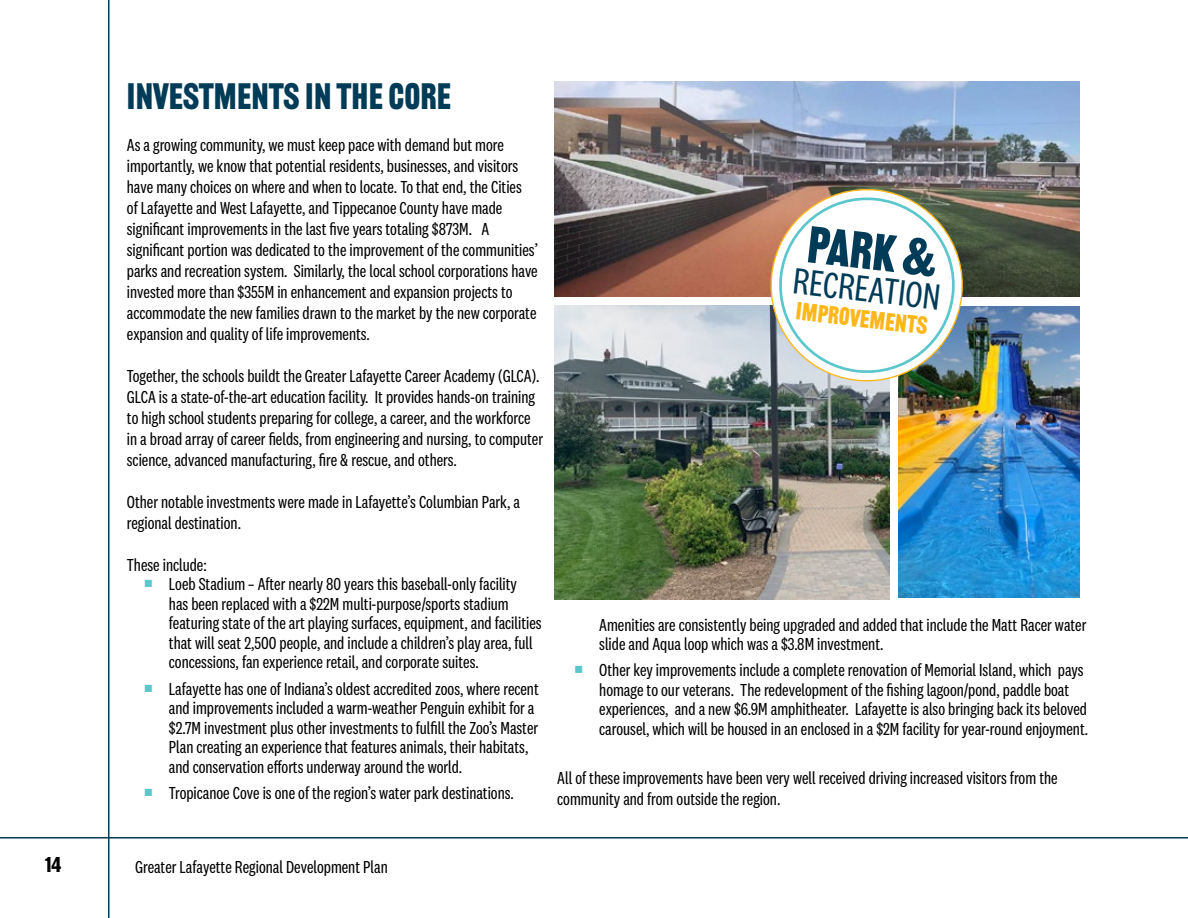
<style>
.page{position:relative;width:1188px;height:918px;background:#fff}
.page>*{position:absolute;margin:0;border:0;box-sizing:border-box;transform-origin:0 0}
.t1{font:50.85px "Railroad Gothic ATF";color:#003b57}
.t2{font:37.8px "National 2 Condensed";color:#003b57}
.t3{font:36px "Railroad Gothic ATF";color:#003b57}
.t4{font:24.3px "Railroad Gothic ATF";color:#fdb71a}
.t5{font:21px "Railroad Gothic ATF";color:#000}
.t6{font:18px/21px "National 2 Condensed";color:#000}
.t7{font:18px "National 2 Condensed";color:#000101}
.s1{color:#5bc6cc}
</style>
<div class="page">
<hr style="left:0;top:837px;width:1188px;height:1px;background:#003b57">
<hr style="left:108px;top:0;width:2px;height:918px;background:#003b57">
<img style="left:555px;top:81px;width:525px;height:216px">
<img style="left:555px;top:305px;width:335px;height:294px">
<img style="left:898px;top:306px;width:182px;height:292px">
<svg style="left:764px;top:183px;width:205px;height:203px"></svg>
<h3 class="t3" style="left:127px;top:75px;width:326px">INVESTMENTS IN THE CORE</h3>
<p class="t6" style="left:127px;top:134px;width:413px">As a growing community, we must keep pace with demand but more importantly, we know that potential residents, businesses, and visitors have many choices on where and when to locate. To that end, the Cities<br>of Lafayette and West Lafayette, and Tippecanoe County have made significant improvements in the last five years totaling $873M. A significant portion was dedicated to the improvement of the communities’ parks and recreation system. Similarly, the local school corporations have invested more than $355M in enhancement and expansion projects to accommodate the new families drawn to the market by the new corporate expansion and quality of life improvements.</p>
<p class="t6" style="left:127px;top:365px;width:418px">Together, the schools buildt the Greater Lafayette Career Academy (GLCA).<br>GLCA is a state-of-the-art education facility. It provides hands-on training to high school students preparing for college, a career, and the workforce in a broad array of career fields, from engineering and nursing, to computer science, advanced manufacturing, fire &amp; rescue, and others.</p>
<p class="t6" style="left:127px;top:491px;width:395px">Other notable investments were made in Lafayette’s Columbian Park, a regional destination.</p>
<p class="t6" style="left:127px;top:554px;width:81px">These include:</p>
<p class="t6" style="left:169px;top:575px;width:374px;line-height:19.5px;text-indent:-26px"><span class="s1">○</span> Loeb Stadium – After nearly 80 years this baseball-only facility<br>has been replaced with a $22M multi-purpose/sports stadium featuring state of the art playing surfaces, equipment, and facilities that will seat 2,500 people, and include a children’s play area, full concessions, fan experience retail, and corporate suites.</p>
<p class="t6" style="left:169px;top:679px;width:371px;line-height:19.5px;text-indent:-26px"><span class="s1">○</span> Lafayette has one of Indiana’s oldest accredited zoos, where recent and improvements included a warm-weather Penguin exhibit for a $2.7M investment plus other investments to fulfill the Zoo’s Master Plan creating an experience that features animals, their habitats, and conservation efforts underway around the world.</p>
<p class="t6" style="left:143px;top:782px;width:372px"><span class="s1">○</span> Tropicanoe Cove is one of the region’s water park destinations.</p>
<h1 class="t1" style="left:811px;top:214px;width:131px;rotate:6deg">PARK &amp;</h1>
<h2 class="t2" style="left:795px;top:261px;width:149px;rotate:6deg">RECREATION</h2>
<h3 class="t4" style="left:798px;top:296px;width:134px;rotate:7deg">IMPROVEMENTS</h3>
<p class="t6" style="left:599px;top:615px;width:489px;line-height:19.5px">Amenities are consistently being upgraded and added that include the Matt Racer water slide and Aqua loop which was a $3.8M investment.</p>
<p class="t6" style="left:599px;top:660px;width:490px;line-height:19.5px;text-indent:-26px"><span class="s1">○</span> Other key improvements include a complete renovation of Memorial Island, which pays homage to our veterans. The redevelopment of the fishing lagoon/pond, paddle boat experiences, and a new $6.9M amphitheater. Lafayette is also bringing back its beloved carousel, which will be housed in an enclosed in a $2M facility for year-round enjoyment.</p>
<p class="t6" style="left:557px;top:767px;width:502px">All of these improvements have been very well received driving increased visitors from the community and from outside the region.</p>
<p class="t5" style="left:45px;top:852px;width:18px">14</p>
<p class="t7" style="left:135px;top:857px;width:254px">Greater Lafayette Regional Development Plan</p>
</div>
